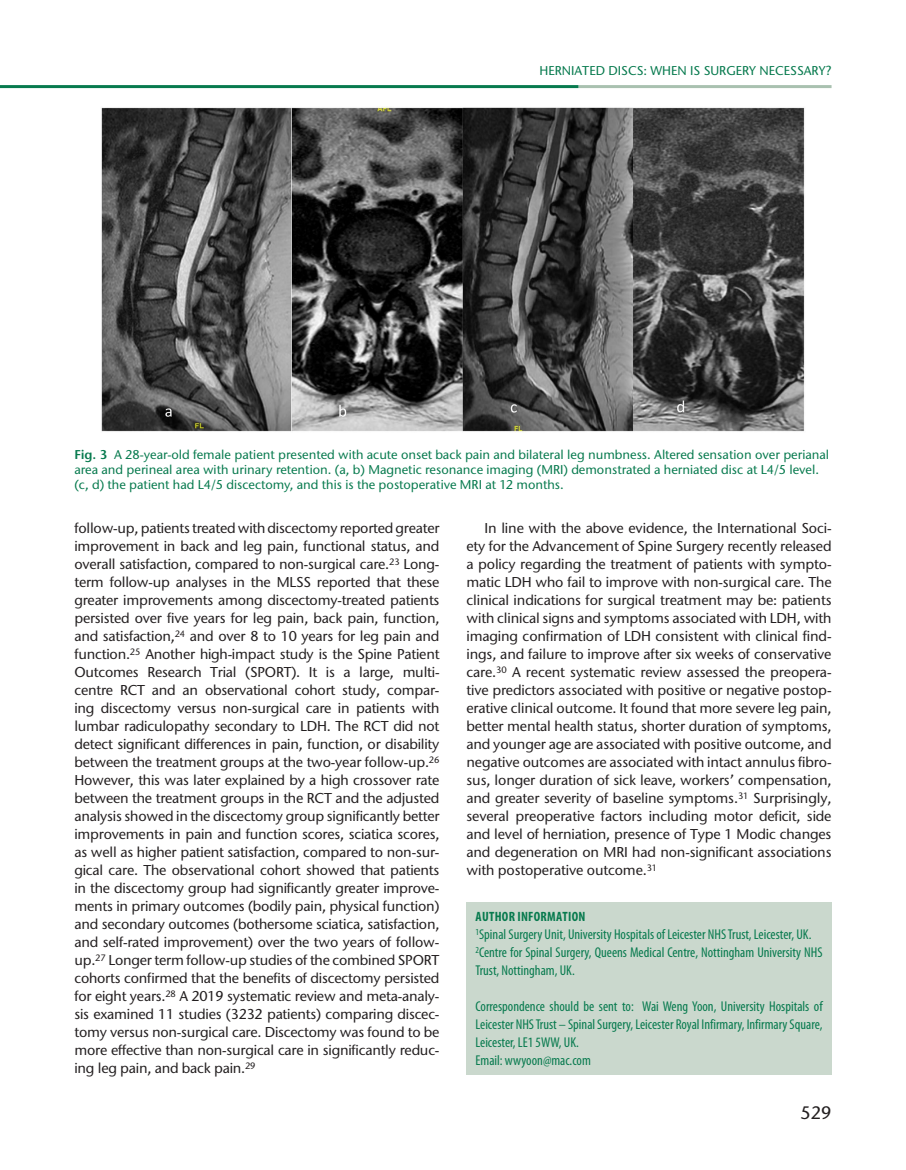
<style>
.page{position:relative;width:906px;height:1170px;background:#fff}
.page>*{position:absolute;margin:0;border:0;box-sizing:border-box;transform-origin:0 0}
.t1{font:500 18px "Stone Sans ITC Pro";color:#231f20}
.t2{font:500 14.25px/18px "Stone Sans ITC Pro";letter-spacing:-.015em;color:#231f20;text-align:justify}
.t3{font:condensed 14.25px/18px "Myriad Pro";color:#077a4e}
.t4{font:700 condensed 13.5px "Myriad Pro";letter-spacing:.02em;color:#077a4e}
.t5{font:500 12.75px/15px "Stone Sans ITC Pro";color:#077a4e}
.s1{font-weight:600}
</style>
<div class="page">
<hr style="left:578px;top:85px;width:253px;height:3px;background:#a9c1b0">
<hr style="left:0;top:85px;width:578px;height:3px;background:#077a4e">
<div style="left:466px;top:901px;width:365px;height:173px;background:#cad8cd"></div>
<img style="left:101px;top:107px;width:704px;height:325px">
<p class="t5" style="left:539px;top:63px;width:17px">Herniated</p>
<p class="t5" style="left:608px;top:63px;width:8px">discs</p>
<p class="t5" style="left:643px;top:63px;width:17px">: when</p>
<p class="t5" style="left:690px;top:63px;width:54px">is surgery</p>
<p class="t5" style="left:759px;top:63px;width:9px">necessary</p>
<p class="t5" style="left:825px;top:63px;width:7px">?</p>
<p class="t5" style="left:74px;top:447px;width:756px"><span class="s1">Fig. 3</span> A 28-year-old female patient presented with acute onset back pain and bilateral leg numbness. Altered sensation over perianal area and perineal area with urinary retention. (a, b) Magnetic resonance imaging (MRI) demonstrated a herniated disc at L4/5 level. (c, d) the patient had L4/5 discectomy, and this is the postoperative MRI at 12 months.</p>
<p class="t2" style="left:74px;top:518px;width:366px">follow-up, patients treated with discectomy reported greater improvement in back and leg pain, functional status, and overall satisfaction, compared to non-surgical care.<sup>23</sup> Long&shy;term follow-up analyses in the MLSS reported that these greater improvements among discectomy-treated patients persisted over five years for leg pain, back pain, function, and satisfaction,<sup>24</sup> and over 8 to 10 years for leg pain and function.<sup>25</sup> Another high-impact study is the Spine Patient Outcomes Research Trial (SPORT). It is a large, multi&shy;centre RCT and an observational cohort study, compar&shy;ing discectomy versus non-surgical care in patients with lumbar radiculopathy secondary to LDH. The RCT did not detect significant differences in pain, function, or disability between the treatment groups at the two-year follow-up.<sup>26<br></sup>However, this was later explained by a high crossover rate between the treatment groups in the RCT and the adjusted analysis showed in the discectomy group significantly better improvements in pain and function scores, sciatica scores, as well as higher patient satisfaction, compared to non-sur&shy;gical care. The observational cohort showed that patients in the discectomy group had significantly greater improve&shy;ments in primary outcomes (bodily pain, physical function) and secondary outcomes (bothersome sciatica, satisfaction, and self-rated improvement) over the two years of follow&shy;up.<sup>27</sup> Longer term follow-up studies of the combined SPORT cohorts confirmed that the benefits of discectomy persisted for eight years.<sup>28</sup> A 2019 systematic review and meta-analy&shy;sis examined 11 studies (3232 patients) comparing discec&shy;tomy versus non-surgical care. Discectomy was found to be more effective than non-surgical care in significantly reduc&shy;ing leg pain, and back pain.<sup>29</sup></p>
<p class="t2" style="left:466px;top:518px;width:366px;text-indent:18px">In line with the above evidence, the International Soci&shy;ety for the Advancement of Spine Surgery recently released a policy regarding the treatment of patients with sympto&shy;matic LDH who fail to improve with non-surgical care. The clinical indications for surgical treatment may be: patients with clinical signs and symptoms associated with LDH, with imaging confirmation of LDH consistent with clinical find&shy;ings, and failure to improve after six weeks of conservative care.<sup>30</sup> A recent systematic review assessed the preopera&shy;tive predictors associated with positive or negative postop&shy;erative clinical outcome. It found that more severe leg pain, better mental health status, shorter duration of symptoms, and younger age are associated with positive outcome, and negative outcomes are associated with intact annulus fibro&shy;sus, longer duration of sick leave, workers’ compensation, and greater severity of baseline symptoms.<sup>31</sup> Surprisingly, several preoperative factors including motor deficit, side and level of herniation, presence of Type 1 Modic changes and degeneration on MRI had non-significant associations with postoperative outcome.<sup>31</sup></p>
<p class="t4" style="left:475px;top:908px;width:111px">AUTHOR INFORMATION</p>
<p class="t3" style="left:475px;top:925px;width:348px"><sup>1</sup>Spinal Surgery Unit, University Hospitals of Leicester NHS Trust, Leicester, UK.<br><sup>2</sup>Centre for Spinal Surgery, Queens Medical Centre, Nottingham University NHS<br>Trust, Nottingham, UK.</p>
<p class="t3" style="left:475px;top:997px;width:348px">Correspondence should be sent to: Wai Weng Yoon, University Hospitals of Leicester NHS Trust – Spinal Surgery, Leicester Royal Infirmary, Infirmary Square, Leicester, LE1 5WW, UK.<br>Email: wwyoon@mac.com</p>
<p class="t1" style="left:800px;top:1101px;width:32px">529</p>
</div>
